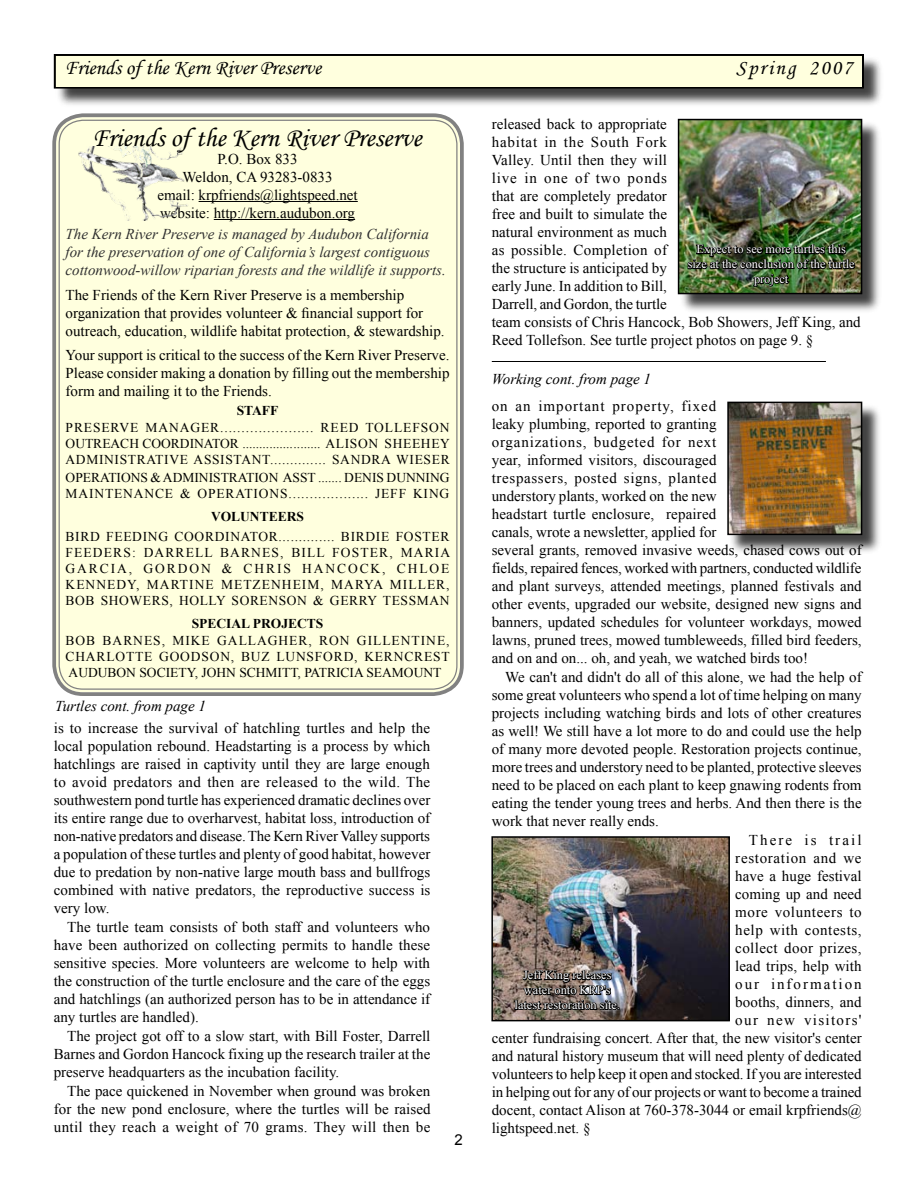
<style>
.page{position:relative;width:918px;height:1188px;background:#fff}
.page>*{position:absolute;margin:0;border:0;box-sizing:border-box;transform-origin:0 0}
.t1{font:27px "Monotype Corsiva";color:#000}
.t2{font:21px "Monotype Corsiva";color:#000}
.t3{font:21px "Monotype Corsiva";letter-spacing:.105em;color:#000}
.t4{font:15px/18px "Times New Roman";color:#000;text-align:justify}
.t5{font:italic 15px/18px "Times New Roman";color:#2f2f2f}
.t6{font:italic 15px "Times New Roman";color:#000}
.t7{font:15px "Times New Roman";letter-spacing:.04em;color:#000}
.t8{font:15px "Times New Roman";letter-spacing:.03em;color:#000}
.t9{font:15px "Times New Roman";letter-spacing:.045em;color:#000}
.t10{font:15px "Times New Roman";letter-spacing:.09em;color:#000}
.t11{font:15px "Times New Roman";letter-spacing:.135em;color:#000}
.t12{font:15px "Times New Roman";letter-spacing:.14em;color:#000}
.t13{font:15px "Arial";color:#000}
.t14{font:13.5px/16.2px "Times New Roman";letter-spacing:.045em;color:#000;text-align:justify}
.t15{font:13.5px/16.2px "Times New Roman";color:#000}
.t16{font:700 13.5px "Times New Roman";color:#000}
.t17{font:12.3px/14.9px "Times New Roman";color:#fff;text-align:center}
</style>
<div class="page">
<div style="left:52px;top:113px;width:412px;height:583px;background:#ffffde"></div>
<div style="left:55px;top:56px;width:829px;height:53px;background:#000;opacity:.75"></div>
<div style="left:55px;top:55px;width:808px;height:33px;background:#ffffde"></div>
<div style="left:54px;top:54px;width:810px;height:35px;border:2px solid #000"></div>
<img style="left:68px;top:147px;width:122px;height:73px">
<div style="left:729px;top:403px;width:153px;height:151px;background:#000;opacity:.75"></div>
<img style="left:730px;top:405px;width:129px;height:127px">
<div style="left:727px;top:402px;width:135px;height:133px;border:2px solid #000"></div>
<hr style="left:492px;top:361px;width:334px;height:1px;background:#000">
<div style="left:679px;top:120px;width:203px;height:195px;background:#000;opacity:.75"></div>
<img style="left:681px;top:122px;width:178px;height:169px">
<div style="left:678px;top:119px;width:184px;height:175px;border:2px solid #000"></div>
<img style="left:494px;top:839px;width:233px;height:179px">
<div style="left:491px;top:836px;width:239px;height:185px;border:2px solid #000"></div>
<img style="left:513px;top:969px;width:108px;height:46px">
<img style="left:686px;top:243px;width:170px;height:45px">
<h2 class="t2" style="left:65px;top:55px;width:258px">Friends of the Kern River Preserve</h2>
<h2 class="t3" style="left:736px;top:55px;width:118px">Spring 2007</h2>
<h1 class="t1" style="left:92px;top:121px;width:331px">Friends of the Kern River Preserve</h1>
<p class="t4" style="left:157px;top:150px;width:202px;text-align:center">P.O. Box 833<br>Weldon, CA 93283-0833<br>email: krpfriends@lightspeed.net website: http://kern.audubon.org</p>
<p class="t5" style="left:66px;top:225px;width:382px">The Kern River Preserve is managed by Audubon California for the preservation of one of California’s largest contiguous cottonwood-willow riparian forests and the wildlife it supports.</p>
<p class="t4" style="left:66px;top:285px;width:381px;text-align:left">The Friends of the Kern River Preserve is a membership organization that provides volunteer &amp; financial support for outreach, education, wildlife habitat protection, &amp; stewardship.</p>
<p class="t4" style="left:66px;top:346px;width:386px">Your support is critical to the success of the Kern River Preserve.<br>Please consider making a donation by filling out the membership form and mailing it to the Friends.</p>
<p class="t16" style="left:237px;top:402px;width:43px">STAFF</p>
<p class="t14" style="left:66px;top:419px;width:386px">PRESERVE MANAGER...................... REED TOLLEFSON OUTREACH COORDINATOR ....................... ALISON SHEEHEY ADMINISTRATIVE ASSISTANT.............. SANDRA WIESER</p>
<p class="t15" style="left:66px;top:469px;width:385px">OPERATIONS &amp; ADMINISTRATION ASST ....... DENIS DUNNING<br>MAINTENANCE &amp; OPERATIONS................... JEFF KING</p>
<p class="t16" style="left:211px;top:507px;width:94px">VOLUNTEERS</p>
<p class="t14" style="left:66px;top:528px;width:386px">BIRD FEEDING COORDINATOR.............. BIRDIE FOSTER FEEDERS: DARRELL BARNES, BILL FOSTER, MARIA GARCIA, GORDON &amp; CHRIS HANCOCK, CHLOE KENNEDY, MARTINE METZENHEIM, MARYA MILLER, BOB SHOWERS, HOLLY SORENSON &amp; GERRY TESSMAN</p>
<p class="t16" style="left:192px;top:615px;width:133px">SPECIAL PROJECTS</p>
<p class="t14" style="left:66px;top:632px;width:386px">BOB BARNES, MIKE GALLAGHER, RON GILLENTINE, CHARLOTTE GOODSON, BUZ LUNSFORD, KERNCREST AUDUBON SOCIETY, JOHN SCHMITT, PATRICIA SEAMOUNT</p>
<p class="t6" style="left:55px;top:696px;width:152px">Turtles cont. from page 1</p>
<p class="t4" style="left:54px;top:718px;width:378px">is to increase the survival of hatchling turtles and help the local population rebound. Headstarting is a process by which hatchlings are raised in captivity until they are large enough to avoid predators and then are released to the wild. The southwestern pond turtle has experienced dramatic declines over its entire range due to overharvest, habitat loss, introduction of non-native predators and disease. The Kern River Valley supports a population of these turtles and plenty of good habitat, however due to predation by non-native large mouth bass and bullfrogs combined with native predators, the reproductive success is very low.</p>
<p class="t4" style="left:54px;top:917px;width:378px;text-indent:14px">The turtle team consists of both staff and volunteers who have been authorized on collecting permits to handle these sensitive species. More volunteers are welcome to help with the construction of the turtle enclosure and the care of the eggs and hatchlings (an authorized person has to be in attendance if any turtles are handled).</p>
<p class="t4" style="left:54px;top:1027px;width:378px;text-indent:14px">The project got off to a slow start, with Bill Foster, Darrell Barnes and Gordon Hancock fixing up the research trailer at the preserve headquarters as the incubation facility.</p>
<p class="t4" style="left:54px;top:1082px;width:378px;text-indent:14px">The pace quickened in November when ground was broken for the new pond enclosure, where the turtles will be raised until they reach a weight of 70 grams. They will then be</p>
<p class="t13" style="left:455px;top:1130px;width:10px">2</p>
<p class="t4" style="left:492px;top:115px;width:371px;text-align:left">released back to appropriate<br>habitat in the South Fork<br>Valley. Until then they will<br>live in one of two ponds<br>that are completely predator<br>free and built to simulate the<br>natural environment as much<br>as possible. Completion of<br>the structure is anticipated by<br>early June. In addition to Bill,<br>Darrell, and Gordon, the turtle<br>team consists of Chris Hancock, Bob Showers, Jeff King, and<br>Reed Tollefson. See turtle project photos on page 9. §</p>
<p class="t17" style="left:688px;top:242px;width:169px">Expect to see more turtles this size at the conclusion of the turtle project</p>
<p class="t6" style="left:492px;top:369px;width:161px">Working cont. from page 1</p>
<p class="t4" style="left:492px;top:397px;width:371px;text-align:left">on an important property, fixed<br>leaky plumbing, reported to granting<br>organizations, budgeted for next<br>year, informed visitors, discouraged<br>trespassers, posted signs, planted<br>understory plants, worked on the new<br>headstart turtle enclosure, repaired<br>canals, wrote a newsletter, applied for<br>several grants, removed invasive weeds, chased cows out of fields, repaired fences, worked with partners, conducted wildlife and plant surveys, attended meetings, planned festivals and other events, upgraded our website, designed new signs and banners, updated schedules for volunteer workdays, mowed lawns, pruned trees, mowed tumbleweeds, filled bird feeders, and on and on... oh, and yeah, we watched birds too!</p>
<p class="t4" style="left:505px;top:668px;width:358px">We can't and didn't do all of this alone, we had the help of</p>
<p class="t4" style="left:492px;top:686px;width:371px">some great volunteers who spend a lot of time helping on many</p>
<p class="t4" style="left:492px;top:704px;width:371px">projects including watching birds and lots of other creatures</p>
<p class="t4" style="left:492px;top:722px;width:371px">as well! We still have a lot more to do and could use the help</p>
<p class="t4" style="left:492px;top:740px;width:371px">of many more devoted people. Restoration projects continue,</p>
<p class="t4" style="left:492px;top:758px;width:371px">more trees and understory need to be planted, protective sleeves</p>
<p class="t4" style="left:492px;top:776px;width:371px">need to be placed on each plant to keep gnawing rodents from</p>
<p class="t4" style="left:492px;top:794px;width:371px">eating the tender young trees and herbs. And then there is the</p>
<p class="t4" style="left:492px;top:812px;width:169px">work that never really ends.</p>
<p class="t12" style="left:749px;top:830px;width:114px">There is trail</p>
<p class="t9" style="left:735px;top:848px;width:128px">restoration and we</p>
<p class="t4" style="left:735px;top:867px;width:128px">have a huge festival</p>
<p class="t4" style="left:735px;top:885px;width:128px">coming up and need</p>
<p class="t7" style="left:735px;top:902px;width:128px">more volunteers to</p>
<p class="t7" style="left:735px;top:920px;width:128px">help with contests,</p>
<p class="t8" style="left:735px;top:938px;width:128px">collect door prizes,</p>
<p class="t4" style="left:735px;top:957px;width:128px">lead trips, help with</p>
<p class="t11" style="left:735px;top:974px;width:128px">our information</p>
<p class="t4" style="left:735px;top:993px;width:128px">booths, dinners, and</p>
<p class="t10" style="left:735px;top:1010px;width:128px">our new visitors'</p>
<p class="t4" style="left:492px;top:1029px;width:371px">center fundraising concert. After that, the new visitor's center</p>
<p class="t4" style="left:492px;top:1047px;width:371px">and natural history museum that will need plenty of dedicated</p>
<p class="t4" style="left:492px;top:1065px;width:371px">volunteers to help keep it open and stocked. If you are interested</p>
<p class="t4" style="left:492px;top:1083px;width:371px">in helping out for any of our projects or want to become a trained</p>
<p class="t4" style="left:492px;top:1101px;width:371px">docent, contact Alison at 760-378-3044 or email krpfriends@</p>
<p class="t4" style="left:492px;top:1119px;width:100px">lightspeed.net. §</p>
<p class="t17" style="left:515px;top:968px;width:107px">Jeff King releases water onto KRP's latest restoration site.</p>
</div>
